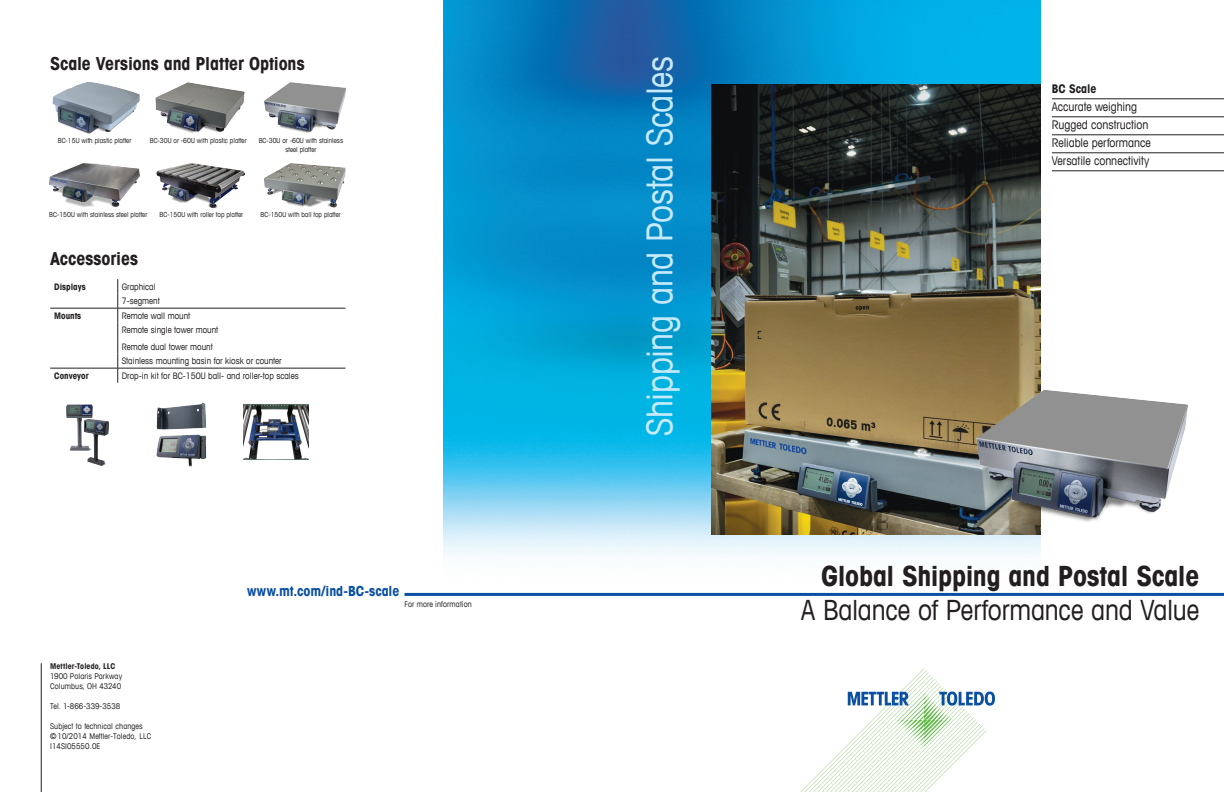
<style>
.page{position:relative;width:1224px;height:792px;background:#fff}
.page>*{position:absolute;margin:0;border:0;box-sizing:border-box;transform-origin:0 0}
.t1{font:condensed 36px "Avant Garde Com";letter-spacing:-.01em;color:#c6eafa}
._2_Title_Book_28_32{font:condensed 28px "Avant Garde Com";letter-spacing:-.005em;color:#231f20}
._1_Title_Bold_28_32{font:700 condensed 28px "Avant Garde Com";letter-spacing:-.01em;color:#231f20}
._3_Subtitle_Bold_18{font:700 condensed 18px "Avant Garde Com";letter-spacing:-.005em;color:#231f20}
.t2{font:700 condensed 14px "Avant Garde Com";letter-spacing:-.005em;color:#0a4fa2}
.t3{font:condensed 12px "Avant Garde Com";color:#231f20}
.t4{font:700 condensed 12px "Avant Garde Com";letter-spacing:-.005em;color:#231f20}
.t5{font:condensed 9px "Avant Garde Com";color:#231f20}
.t6{font:700 condensed 9px "Avant Garde Com";color:#231f20}
._13_Captions_8_10{font:condensed 8px "Avant Garde Com";letter-spacing:.01em;color:#231f20}
.t7{font:700 condensed 8px "Avant Garde Com";letter-spacing:.01em;color:#231f20}
.t8{font:condensed 7px/9px "Avant Garde Com";color:#231f20;text-align:center}
</style>
<div class="page">
<img style="left:443px;top:0;width:598px;height:593px">
<svg style="left:800px;top:668px;width:195px;height:124px"></svg>
<hr style="left:405px;top:593px;width:819px;height:3px;background:#0a4fa2">
<hr style="left:1052px;top:99px;width:172px;height:1px;background:#231f20">
<hr style="left:1052px;top:117px;width:172px;height:1px;background:#231f20">
<hr style="left:1052px;top:135px;width:172px;height:1px;background:#231f20">
<hr style="left:1052px;top:153px;width:172px;height:1px;background:#231f20">
<hr style="left:1052px;top:171px;width:172px;height:1px;background:#231f20">
<img style="left:712px;top:84px;width:329px;height:451px">
<img style="left:975px;top:387px;width:213px;height:136px">
<hr style="left:41px;top:663px;width:1px;height:129px;background:#231f20">
<img style="left:52px;top:82px;width:88px;height:51px">
<img style="left:156px;top:82px;width:88px;height:51px">
<img style="left:264px;top:82px;width:82px;height:51px">
<img style="left:49px;top:163px;width:91px;height:44px">
<img style="left:156px;top:163px;width:89px;height:45px">
<img style="left:264px;top:163px;width:82px;height:45px">
<img style="left:157px;top:403px;width:49px;height:26px">
<img style="left:157px;top:434px;width:50px;height:33px">
<img style="left:83px;top:419px;width:26px;height:47px">
<img style="left:66px;top:404px;width:27px;height:46px">
<img style="left:243px;top:404px;width:66px;height:56px">
<svg style="left:118px;top:279px;width:1px;height:104px"></svg>
<hr style="left:50px;top:308px;width:68px;height:1px;background:#231f20">
<hr style="left:118px;top:308px;width:228px;height:1px;background:#231f20">
<hr style="left:50px;top:368px;width:68px;height:1px;background:#231f20">
<hr style="left:118px;top:368px;width:228px;height:1px;background:#231f20">
<p class="_3_Subtitle_Bold_18" style="left:50px;top:52px;width:256px">Scale Versions and Platter Options</p>
<p class="t8" style="left:58px;top:136px;width:75px">BC-15U with plastic platter</p>
<p class="t8" style="left:150px;top:136px;width:98px">BC-30U or -60U with plastic platter</p>
<p class="t8" style="left:259px;top:136px;width:86px">BC-30U or -60U with stainless steel platter</p>
<p class="t8" style="left:49px;top:210px;width:99px">BC-150U with stainless steel platter</p>
<p class="t8" style="left:160px;top:210px;width:85px">BC-150U with roller top platter</p>
<p class="t8" style="left:261px;top:210px;width:82px">BC-150U with ball top platter</p>
<p class="_3_Subtitle_Bold_18" style="left:50px;top:247px;width:89px">Accessories</p>
<p class="t6" style="left:54px;top:281px;width:33px">Displays</p>
<p class="t5" style="left:122px;top:281px;width:35px">Graphical</p>
<p class="t5" style="left:122px;top:295px;width:39px">7-segment</p>
<p class="t6" style="left:54px;top:310px;width:29px">Mounts</p>
<p class="t5" style="left:122px;top:310px;width:70px">Remote wall mount</p>
<p class="t5" style="left:122px;top:324px;width:98px">Remote single tower mount</p>
<p class="t5" style="left:122px;top:341px;width:92px">Remote dual tower mount</p>
<p class="t5" style="left:122px;top:355px;width:161px">Stainless mounting basin for kiosk or counter</p>
<p class="t6" style="left:54px;top:370px;width:36px">Conveyor</p>
<p class="t5" style="left:122px;top:370px;width:179px">Drop-in kit for BC-150U ball- and roller-top scales</p>
<p class="t2" style="left:247px;top:582px;width:154px">www.mt.com/ind-BC-scale</p>
<p class="t7" style="left:50px;top:661px;width:67px">Mettler-Toledo, LLC</p>
<p class="_13_Captions_8_10" style="left:50px;top:671px;width:74px">1900 Polaris Parkway</p>
<p class="_13_Captions_8_10" style="left:50px;top:681px;width:72px">Columbus, OH 43240</p>
<p class="_13_Captions_8_10" style="left:50px;top:701px;width:72px">Tel. 1-866-339-3538</p>
<p class="_13_Captions_8_10" style="left:50px;top:721px;width:94px">Subject to technical changes</p>
<p class="_13_Captions_8_10" style="left:50px;top:731px;width:102px">©10/2014 Mettler-Toledo, LLC</p>
<p class="_13_Captions_8_10" style="left:50px;top:741px;width:52px">I14SI05550.0E</p>
<p class="_13_Captions_8_10" style="left:405px;top:600px;width:69px">For more information</p>
<p class="t1" style="left:637px;top:436px;width:381px;rotate:-90deg">Shipping and Postal Scales</p>
<p class="t4" style="left:1052px;top:81px;width:46px">BC Scale</p>
<p class="t3" style="left:1052px;top:99px;width:87px">Accurate weighing</p>
<p class="t3" style="left:1052px;top:117px;width:98px">Rugged construction</p>
<p class="t3" style="left:1052px;top:135px;width:101px">Reliable performance</p>
<p class="t3" style="left:1052px;top:153px;width:99px">Versatile connectivity</p>
<p class="_1_Title_Bold_28_32" style="left:821px;top:558px;width:380px">Global Shipping and Postal Scale</p>
<p class="_2_Title_Book_28_32" style="left:801px;top:593px;width:399px">A Balance of Performance and Value</p>
</div>
